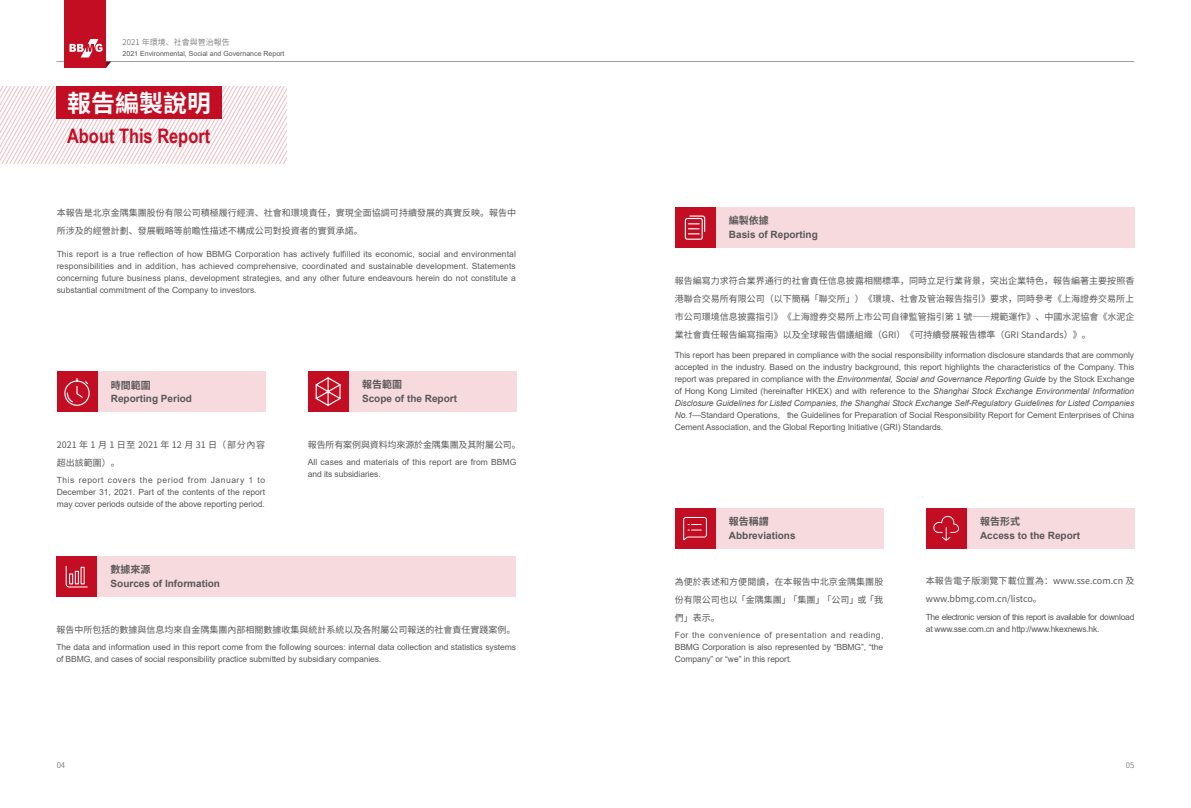
<style>
.page{position:relative;width:1191px;height:808px;background:#fff}
.page>*{position:absolute;margin:0;border:0;box-sizing:border-box;transform-origin:0 0}
.t1{font:700 24px "Source Han Sans CN";color:#fff}
.t2{font:700 20px "Arial Narrow";color:#c30d23}
.t3{font:700 10px "Arial";color:#595757}
.t4{font:700 10px "Source Han Sans CN";color:#595757}
.t5{font:9px/18px "Source Han Sans CN";color:#595757}
.t6{font:8.5px/12px "Arial";letter-spacing:-.01em;color:#595757;text-align:justify}
.t7{font:8.5px/12px "Arial";letter-spacing:-.05em;color:#595757}
.t8{font:300 8px "Source Han Sans CN";color:#595757}
.t9{font:7px "Arial";color:#595757}
.s1{font-style:italic}
</style>
<div class="page">
<hr style="left:56px;top:61px;width:1078px;height:1px;background:#9fa0a0">
<div style="left:65px;top:0;width:41px;height:68px;background:#c30d23"></div>
<svg style="left:69px;top:39px;width:42px;height:29px"></svg>
<svg style="left:0;top:86px;width:286px;height:78px"></svg>
<div style="left:57px;top:557px;width:40px;height:40px;background:#c30d23"></div>
<div style="left:97px;top:557px;width:419px;height:40px;background:#f6dade"></div>
<div style="left:675px;top:208px;width:40px;height:40px;background:#c30d23"></div>
<div style="left:715px;top:208px;width:419px;height:40px;background:#f6dade"></div>
<div style="left:57px;top:372px;width:40px;height:40px;background:#c30d23"></div>
<div style="left:308px;top:372px;width:40px;height:40px;background:#c30d23"></div>
<div style="left:97px;top:372px;width:168px;height:40px;background:#f6dade"></div>
<div style="left:348px;top:372px;width:168px;height:40px;background:#f6dade"></div>
<svg style="left:64px;top:378px;width:26px;height:28px"></svg>
<div style="left:675px;top:509px;width:40px;height:40px;background:#c30d23"></div>
<div style="left:926px;top:508px;width:40px;height:40px;background:#c30d23"></div>
<div style="left:715px;top:509px;width:168px;height:40px;background:#f6dade"></div>
<div style="left:966px;top:508px;width:168px;height:40px;background:#f6dade"></div>
<svg style="left:65px;top:565px;width:23px;height:23px"></svg>
<svg style="left:684px;top:215px;width:22px;height:25px"></svg>
<svg style="left:683px;top:516px;width:24px;height:25px"></svg>
<svg style="left:315px;top:377px;width:26px;height:29px"></svg>
<svg style="left:933px;top:516px;width:26px;height:25px"></svg>
<div style="left:56px;top:86px;width:166px;height:33px;background:#c30d23"></div>
<p class="t8" style="left:123px;top:37px;width:109px">2021 年環境、社會與管治報告</p>
<p class="t9" style="left:123px;top:48px;width:163px">2021 Environmental, Social and Governance Report</p>
<h1 class="t1" style="left:67px;top:90px;width:146px">報告編製說明</h1>
<h2 class="t2" style="left:67px;top:120px;width:145px">About This Report</h2>
<p class="t5" style="left:57px;top:203px;width:461px">本報告是北京金隅集團股份有限公司積極履行經濟、社會和環境責任，實現全面協調可持續發展的真實反映。報告中所涉及的經營計劃、發展戰略等前瞻性描述不構成公司對投資者的實質承諾。</p>
<p class="t6" style="left:57px;top:248px;width:461px">This report is a true reflection of how BBMG Corporation has actively fulfilled its economic, social and environmental responsibilities and in addition, has achieved comprehensive, coordinated and sustainable development. Statements concerning future business plans, development strategies, and any other future endeavours herein do not constitute a substantial commitment of the Company to investors.</p>
<p class="t4" style="left:111px;top:379px;width:41px">時間範圍</p>
<p class="t3" style="left:111px;top:392px;width:83px">Reporting Period</p>
<p class="t5" style="left:57px;top:436px;width:210px">2021 年 1 月 1 日至 2021 年 12 月 31 日（部分內容超出該範圍）。</p>
<p class="t6" style="left:57px;top:474px;width:210px">This report covers the period from January 1 to December 31, 2021. Part of the contents of the report may cover periods outside of the above reporting period.</p>
<p class="t4" style="left:111px;top:564px;width:42px">數據來源</p>
<p class="t3" style="left:111px;top:577px;width:111px">Sources of Information</p>
<p class="t4" style="left:362px;top:379px;width:41px">報告範圍</p>
<p class="t3" style="left:362px;top:392px;width:97px">Scope of the Report</p>
<p class="t5" style="left:308px;top:435px;width:214px">報告所有案例與資料均來源於金隅集團及其附屬公司。</p>
<p class="t6" style="left:308px;top:456px;width:210px">All cases and materials of this report are from BBMG and its subsidiaries.</p>
<p class="t5" style="left:56px;top:620px;width:461px">報告中所包括的數據與信息均來自金隅集團內部相關數據收集與統計系統以及各附屬公司報送的社會責任實踐案例。</p>
<p class="t6" style="left:56px;top:641px;width:461px">The data and information used in this report come from the following sources: internal data collection and statistics systems of BBMG, and cases of social responsibility practice submitted by subsidiary companies.</p>
<p class="t4" style="left:729px;top:215px;width:41px">編製依據</p>
<p class="t3" style="left:729px;top:228px;width:90px">Basis of Reporting</p>
<p class="t5" style="left:675px;top:271px;width:461px;text-align:justify">報告編寫力求符合業界通行的社會責任信息披露相關標準，同時立足行業背景，突出企業特色，報告編著主要按照香港聯合交易所有限公司（以下簡稱「聯交所」）《環境、社會及管治報告指引》要求，同時參考《上海證券交易所上市公司環境信息披露指引》《上海證券交易所上市公司自律監管指引第 1 號——規範運作》、中國水泥協會《水泥企業社會責任報告編寫指南》以及全球報告倡議組織（GRI）《可持續發展報告標準（GRI Standards）》。</p>
<p class="t6" style="left:675px;top:349px;width:461px">This report has been prepared in compliance with the social responsibility information disclosure standards that are commonly accepted in the industry. Based on the industry background, this report highlights the characteristics of the Company. This report was prepared in compliance with the <span class="s1">Environmental, Social and Governance Reporting Guide</span> by the Stock Exchange of Hong Kong Limited (hereinafter HKEX) and with reference to the <span class="s1">Shanghai Stock Exchange Environmental Information Disclosure Guidelines for Listed Companies, the Shanghai Stock Exchange Self-Regulatory Guidelines for Listed Companies No.1</span>—Standard Operations, the Guidelines for Preparation of Social Responsibility Report for Cement Enterprises of China Cement Association, and the Global Reporting Initiative (GRI) Standards.</p>
<p class="t4" style="left:729px;top:516px;width:41px">報告稱謂</p>
<p class="t3" style="left:729px;top:529px;width:68px">Abbreviations</p>
<p class="t5" style="left:675px;top:572px;width:210px;text-align:justify">為便於表述和方便閱讀，在本報告中北京金隅集團股份有限公司也以「金隅集團」「集團」「公司」或「我們」表示。</p>
<p class="t6" style="left:675px;top:629px;width:210px">For the convenience of presentation and reading, BBMG Corporation is also represented by “BBMG”, “the Company” or “we” in this report.</p>
<p class="t4" style="left:980px;top:516px;width:41px">報告形式</p>
<p class="t3" style="left:980px;top:528px;width:102px">Access to the Report</p>
<p class="t5" style="left:926px;top:572px;width:210px">本報告電子版瀏覽下載位置為：www.sse.com.cn 及www.bbmg.com.cn/listco。</p>
<p class="t7" style="left:926px;top:611px;width:210px">The electronic version of this report is available for download at www.sse.com.cn and http://www.hkexnews.hk.</p>
<p class="t8" style="left:57px;top:760px;width:10px">04</p>
<p class="t8" style="left:1125px;top:760px;width:10px">05</p>
</div>
